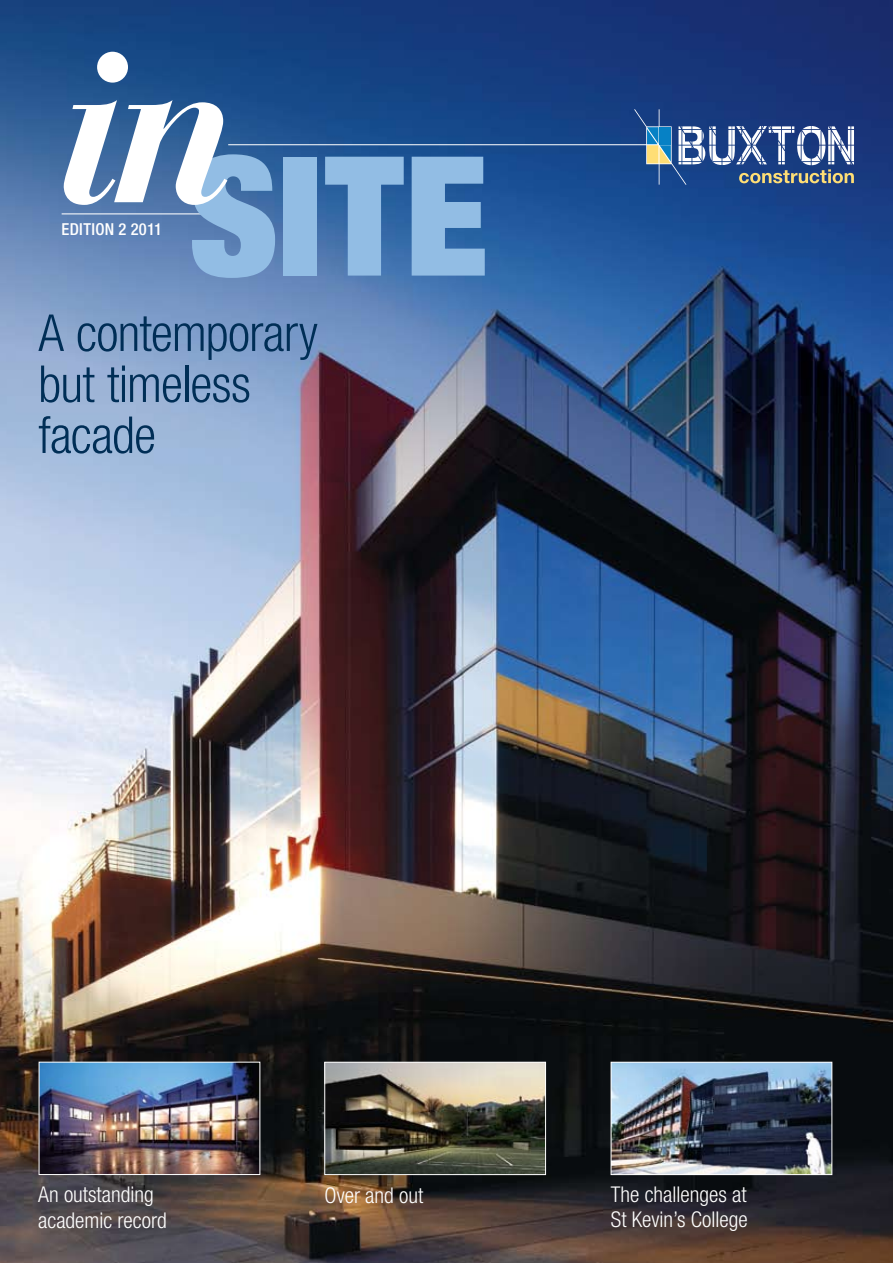
<style>
.page{position:relative;width:893px;height:1263px;background:#fff}
.page>*{position:absolute;margin:0;border:0;box-sizing:border-box;transform-origin:0 0}
.t1{font:300 condensed 51px/51px "Helvetica Neue";letter-spacing:-.015em;color:#002e56}
.t2{font:300 condensed 21.75px/25.5px "Helvetica Neue";color:#fff}
.t3{font:500 condensed 16.5px "Helvetica Neue";letter-spacing:.015em;color:#fff}
</style>
<div class="page">
<img style="left:0;top:0;width:893px;height:1263px">
<hr style="left:62px;top:213px;width:147px;height:1px;background:#fff">
<img style="left:41px;top:1064px;width:217px;height:109px">
<div style="left:39px;top:1062px;width:221px;height:113px;border:1px solid #fff"></div>
<img style="left:613px;top:1064px;width:217px;height:109px">
<div style="left:611px;top:1062px;width:221px;height:113px;border:1px solid #fff"></div>
<img style="left:327px;top:1064px;width:217px;height:109px">
<div style="left:325px;top:1062px;width:221px;height:113px;border:1px solid #fff"></div>
<svg style="left:64px;top:52px;width:790px;height:226px;background:#426ba3"></svg>
<p class="t3" style="left:62px;top:219px;width:102px">EDITION 2 2011</p>
<h1 class="t1" style="left:38px;top:307px;width:281px">A contemporary but timeless facade</h1>
<p class="t2" style="left:38px;top:1182px;width:130px">An outstanding academic record</p>
<p class="t2" style="left:611px;top:1181px;width:138px">The challenges at<br>St Kevin’s College</p>
<p class="t2" style="left:325px;top:1182px;width:100px">Over and out</p>
</div>
